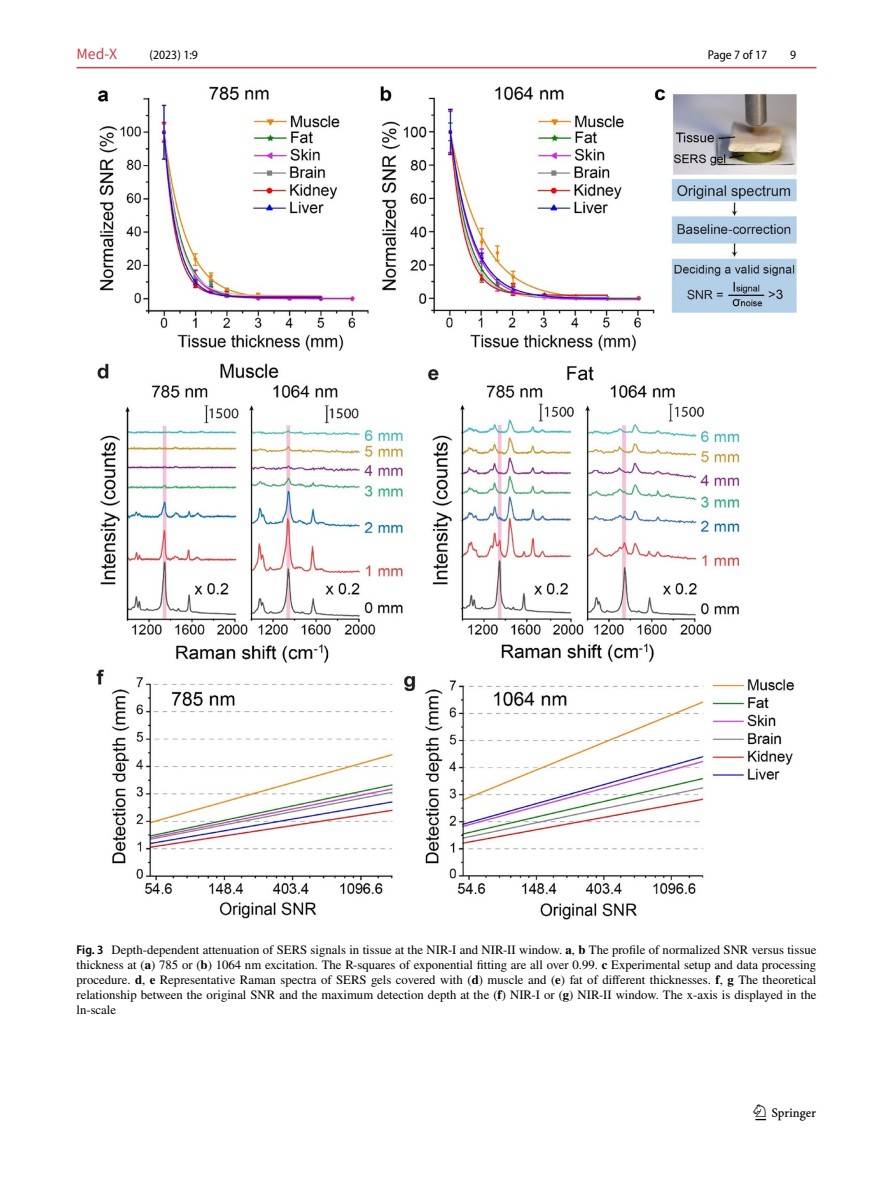
<style>
.page{position:relative;width:893px;height:1187px;background:#fff}
.page>*{position:absolute;margin:0;border:0;box-sizing:border-box;transform-origin:0 0}
.t1{font:22.5px "Springnew Regular 3";color:#000}
.t2{font:15.75px "Source Sans Pro";color:#cc3f4e}
.t3{font:12.75px/15px "STIX";color:#000;text-align:justify}
.t4{font:semi-condensed 12.75px "Myriad Pro";color:#000}
.s1{font-family:"Myriad Pro";font-weight:600;font-stretch:semi-condensed}
.s2{font-weight:700}
</style>
<div class="page">
<hr style="left:77px;top:67px;width:739px;height:1px;background:#cc3f4e">
<img style="left:96px;top:87px;width:701px;height:832px">
<p class="t2" style="left:77px;top:43px;width:42px">Med-X</p>
<p class="t4" style="left:150px;top:48px;width:50px">(2023) 1:9</p>
<p class="t4" style="left:708px;top:48px;width:61px">Page 7 of 17</p>
<p class="t4" style="left:790px;top:48px;width:8px">9</p>
<p class="t3" style="left:77px;top:943px;width:741px"><span class="s1">Fig. 3</span> Depth-dependent attenuation of SERS signals in tissue at the NIR-I and NIR-II window. <span class="s2">a</span>, <span class="s2">b</span> The profile of normalized SNR versus tissue thickness at (<span class="s2">a</span>) 785 or (<span class="s2">b</span>) 1064 nm excitation. The R-squares of exponential fitting are all over 0.99. <span class="s2">c</span> Experimental setup and data processing procedure. <span class="s2">d</span>, <span class="s2">e</span> Representative Raman spectra of SERS gels covered with (<span class="s2">d</span>) muscle and (<span class="s2">e</span>) fat of different thicknesses. <span class="s2">f</span>, <span class="s2">g</span> The theoretical relationship between the original SNR and the maximum detection depth at the (<span class="s2">f</span>) NIR-I or (<span class="s2">g</span>) NIR-II window. The x-axis is displayed in the ln-scale</p>
<h1 class="t1" style="left:755px;top:1104px;width:62px">1 3</h1>
</div>
